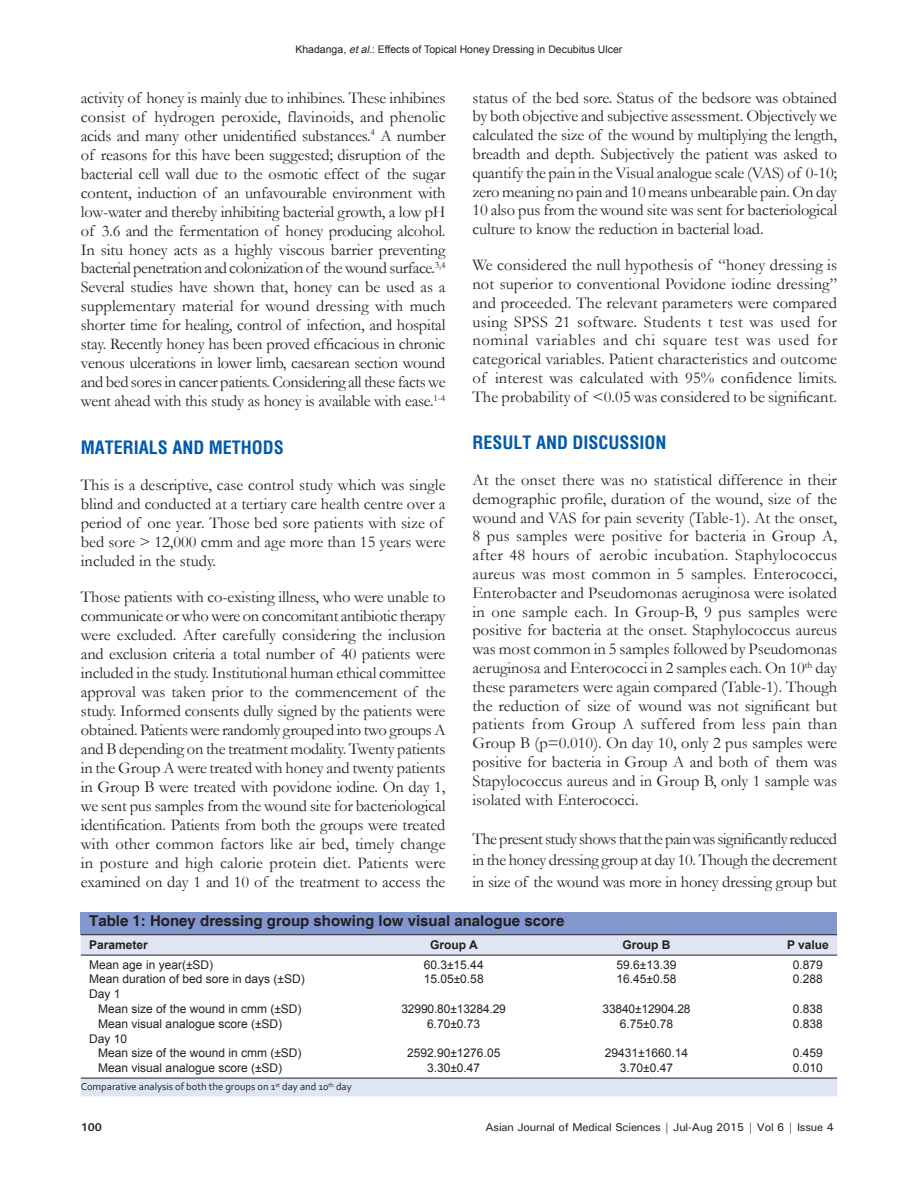
<style>
.page{position:relative;width:918px;height:1188px;background:#fff}
.page>*{position:absolute;margin:0;border:0;box-sizing:border-box;transform-origin:0 0}
.t1{font:700 condensed 18px "Helvetica";color:#015aaa}
.TX{font:16.5px/19px "Garamond";color:#231f20;text-align:justify}
.TT{font:700 15px "Helvetica";color:#231f20}
.TB{font:12px "Arial";color:#231f20}
.TBL{font:12px "Arial";color:#231f20}
.TCH{font:700 12px "Arial";color:#231f20}
.t2{font:500 11.25px "Univers";letter-spacing:-.01em;color:#231f20}
.t3{font:700 11.25px "Univers";color:#231f20}
.t4{font:10.5px "Arial";color:#231f20}
.TFN{font:10.5px "Corbel";color:#231f20}
.s1{font-style:italic}
</style>
<div class="page">
<div style="left:81px;top:912px;width:756px;height:23px;background:#8197cd"></div>
<svg style="left:81px;top:935px;width:756px;height:161px"></svg>
<hr style="left:81px;top:1078px;width:232px;height:1px;background:#231f20">
<hr style="left:313px;top:1078px;width:80px;height:1px;background:#231f20">
<hr style="left:393px;top:1078px;width:121px;height:1px;background:#231f20">
<hr style="left:514px;top:1078px;width:80px;height:1px;background:#231f20">
<hr style="left:594px;top:1078px;width:105px;height:1px;background:#231f20">
<hr style="left:699px;top:1078px;width:80px;height:1px;background:#231f20">
<hr style="left:779px;top:1078px;width:58px;height:1px;background:#231f20">
<hr style="left:81px;top:955px;width:232px;height:1px;background:#231f20">
<hr style="left:313px;top:955px;width:80px;height:1px;background:#231f20">
<hr style="left:393px;top:955px;width:121px;height:1px;background:#231f20">
<hr style="left:514px;top:955px;width:80px;height:1px;background:#231f20">
<hr style="left:594px;top:955px;width:105px;height:1px;background:#231f20">
<hr style="left:699px;top:955px;width:80px;height:1px;background:#231f20">
<hr style="left:779px;top:955px;width:58px;height:1px;background:#231f20">
<hr style="left:81px;top:934px;width:232px;height:1px;background:#231f20">
<hr style="left:313px;top:934px;width:80px;height:1px;background:#231f20">
<hr style="left:393px;top:934px;width:121px;height:1px;background:#231f20">
<hr style="left:514px;top:934px;width:80px;height:1px;background:#231f20">
<hr style="left:594px;top:934px;width:105px;height:1px;background:#231f20">
<hr style="left:699px;top:934px;width:80px;height:1px;background:#231f20">
<hr style="left:779px;top:934px;width:58px;height:1px;background:#231f20">
<p class="t4" style="left:295px;top:43px;width:329px">Khadanga, <span class="s1">etal</span>.: Effects of Topical Honey Dressing in Decubitus Ulcer</p>
<p class="TX" style="left:81px;top:88px;width:366px">activity of honey is mainly due to inhibines. These inhibines consist of hydrogen peroxide, flavinoids, and phenolic acids and many other unidentified substances.<sup>4</sup> A number of reasons for this have been suggested; disruption of the bacterial cell wall due to the osmotic effect of the sugar content, induction of an unfavourable environment with low-water and thereby inhibiting bacterial growth, a low pH of 3.6 and the fermentation of honey producing alcohol.<br>In situ honey acts as a highly viscous barrier preventing bacterial penetration and colonization of the wound surface.<sup>3,4<br></sup>Several studies have shown that, honey can be used as a supplementary material for wound dressing with much shorter time for healing, control of infection, and hospital stay. Recently honey has been proved efficacious in chronic venous ulcerations in lower limb, caesarean section wound and bed sores in cancer patients. Considering all these facts we went ahead with this study as honey is available with ease.<sup>1-4</sup></p>
<h1 class="t1" style="left:81px;top:436px;width:205px">MATERIALS AND METHODS</h1>
<p class="TX" style="left:81px;top:475px;width:366px;text-align:left">This is a descriptive, case control study which was single blind and conducted at a tertiary care health centre over a period of one year. Those bed sore patients with size of bed sore &gt; 12,000 cmm and age more than 15 years were included in the study.</p>
<p class="TX" style="left:81px;top:587px;width:366px">Those patients with co-existing illness, who were unable to communicate or who were on concomitant antibiotic therapy were excluded. After carefully considering the inclusion and exclusion criteria a total number of 40 patients were included in the study. Institutional human ethical committee approval was taken prior to the commencement of the study. Informed consents dully signed by the patients were obtained. Patients were randomly grouped into two groups A and B depending on the treatment modality. Twenty patients in the Group A were treated with honey and twenty patients in Group B were treated with povidone iodine. On day 1, we sent pus samples from the wound site for bacteriological identification. Patients from both the groups were treated with other common factors like air bed, timely change in posture and high calorie protein diet. Patients were examined on day 1 and 10 of the treatment to access the</p>
<p class="TX" style="left:472px;top:88px;width:366px">status of the bed sore. Status of the bedsore was obtained by both objective and subjective assessment. Objectively we calculated the size of the wound by multiplying the length, breadth and depth. Subjectively the patient was asked to quantify the pain in the Visual analogue scale (VAS) of 0-10; zero meaning no pain and 10 means unbearable pain. On day 10 also pus from the wound site was sent for bacteriological culture to know the reduction in bacterial load.</p>
<p class="TX" style="left:472px;top:255px;width:366px">We considered the null hypothesis of “honey dressing is not superior to conventional Povidone iodine dressing” and proceeded. The relevant parameters were compared using SPSS 21 software. Students t test was used for nominal variables and chi square test was used for categorical variables. Patient characteristics and outcome of interest was calculated with 95% confidence limits.<br>The probability of &lt;0.05 was considered to be significant.</p>
<h1 class="t1" style="left:472px;top:431px;width:196px">RESULT AND DISCUSSION</h1>
<p class="TX" style="left:472px;top:470px;width:366px">At the onset there was no statistical difference in their demographic profile, duration of the wound, size of the wound and VAS for pain severity (Table-1). At the onset, 8 pus samples were positive for bacteria in Group A, after 48 hours of aerobic incubation. Staphylococcus aureus was most common in 5 samples. Enterococci, Enterobacter and Pseudomonas aeruginosa were isolated in one sample each. In Group-B, 9 pus samples were positive for bacteria at the onset. Staphylococcus aureus was most common in 5 samples followed by Pseudomonas aeruginosa and Enterococci in 2 samples each. On 10<sup>th</sup> day these parameters were again compared (Table-1). Though the reduction of size of wound was not significant but patients from Group A suffered from less pain than Group B (p=0.010). On day 10, only 2 pus samples were positive for bacteria in Group A and both of them was Stapylococcus aureus and in Group B, only 1 sample was isolated with Enterococci.</p>
<p class="TX" style="left:472px;top:827px;width:366px;line-height:21.8px">The present study shows that the pain was significantly reduced in the honey dressing group at day 10. Though the decrement in size of the wound was more in honey dressing group but</p>
<p class="TT" style="left:89px;top:912px;width:477px">Table 1: Honey dressing group showing low visual analogue score</p>
<p class="TCH" style="left:89px;top:936px;width:60px">Parameter</p>
<p class="TCH" style="left:430px;top:936px;width:49px">Group A</p>
<p class="TCH" style="left:623px;top:936px;width:49px">Group B</p>
<p class="TCH" style="left:787px;top:936px;width:43px">P value</p>
<p class="TB" style="left:89px;top:957px;width:125px">Mean age in year(±SD)</p>
<p class="TB" style="left:424px;top:957px;width:61px">60.3±15.44</p>
<p class="TB" style="left:617px;top:957px;width:61px">59.6±13.39</p>
<p class="TB" style="left:793px;top:957px;width:32px">0.879</p>
<p class="TB" style="left:89px;top:971px;width:217px">Mean duration of bed sore in days (±SD)</p>
<p class="TB" style="left:424px;top:971px;width:61px">15.05±0.58</p>
<p class="TB" style="left:617px;top:971px;width:61px">16.45±0.58</p>
<p class="TB" style="left:793px;top:971px;width:32px">0.288</p>
<p class="TB" style="left:89px;top:986px;width:33px">Day 1</p>
<p class="TB" style="left:98px;top:1001px;width:205px">Mean size of the wound in cmm (±SD)</p>
<p class="TB" style="left:401px;top:1001px;width:106px">32990.80±13284.29</p>
<p class="TB" style="left:603px;top:1001px;width:90px">33840±12904.28</p>
<p class="TB" style="left:793px;top:1001px;width:32px">0.838</p>
<p class="TB" style="left:98px;top:1016px;width:185px">Mean visual analogue score (±SD)</p>
<p class="TB" style="left:427px;top:1016px;width:55px">6.70±0.73</p>
<p class="TB" style="left:620px;top:1016px;width:55px">6.75±0.78</p>
<p class="TB" style="left:793px;top:1016px;width:32px">0.838</p>
<p class="TB" style="left:89px;top:1031px;width:40px">Day 10</p>
<p class="TB" style="left:98px;top:1045px;width:205px">Mean size of the wound in cmm (±SD)</p>
<p class="TB" style="left:407px;top:1045px;width:95px">2592.90±1276.05</p>
<p class="TB" style="left:605px;top:1045px;width:85px">29431±1660.14</p>
<p class="TB" style="left:793px;top:1045px;width:32px">0.459</p>
<p class="TBL" style="left:98px;top:1060px;width:185px">Mean visual analogue score (±SD)</p>
<p class="TBL" style="left:427px;top:1060px;width:55px">3.30±0.47</p>
<p class="TBL" style="left:620px;top:1060px;width:55px">3.70±0.47</p>
<p class="TBL" style="left:793px;top:1060px;width:32px">0.010</p>
<p class="TFN" style="left:81px;top:1080px;width:272px">Comparative analysis of both the groups on 1<sup>st</sup> day and 10<sup>th</sup> day</p>
<p class="t3" style="left:81px;top:1120px;width:23px">100</p>
<p class="t2" style="left:485px;top:1120px;width:350px">Asian Journal of Medical Sciences | Jul-Aug 2015 | Vol 6 | Issue 4</p>
</div>
